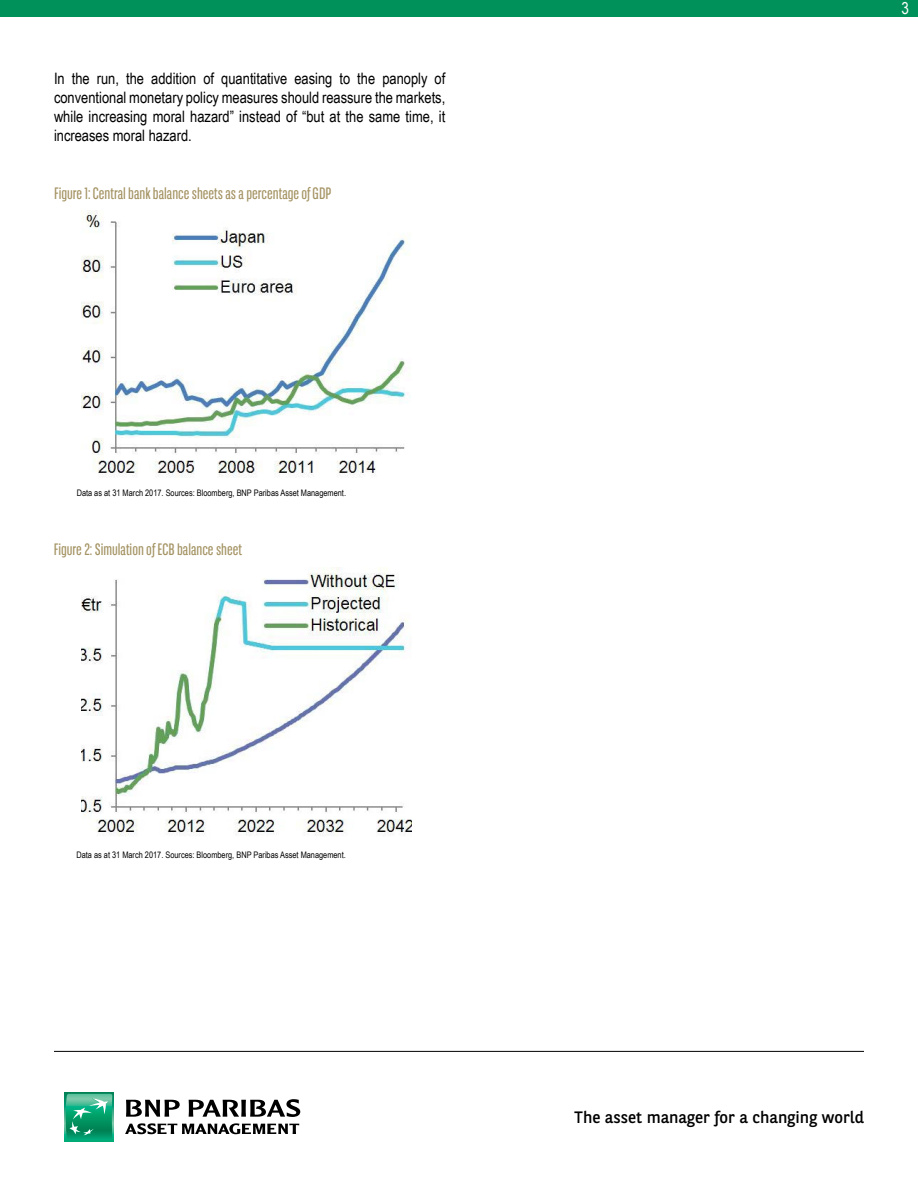
<style>
.page{position:relative;width:918px;height:1188px;background:#fff}
.page>*{position:absolute;margin:0;border:0;box-sizing:border-box;transform-origin:0 0}
.t1{font:16.5px "BNPP Sans Condensed";color:#a49363}
.t2{font:16.5px "BNPP Sans";color:#000}
.t3{font:16.5px "Arial Narrow";color:#fff}
.t4{font:15.75px/18.9px "Arial Narrow";color:#000;text-align:justify}
.t5{font:9px "Arial Narrow";color:#000}
</style>
<div class="page">
<div style="left:0;top:0;width:918px;height:16px;background:#00915a"></div>
<svg style="left:125px;top:1123px;width:174px;height:11px"></svg>
<svg style="left:126px;top:1100px;width:54px;height:17px"></svg>
<svg style="left:189px;top:1099px;width:111px;height:18px"></svg>
<div style="left:65px;top:1093px;width:48px;height:49px;background:#00ab77"></div>
<svg style="left:66px;top:1094px;width:46px;height:44px"></svg>
<hr style="left:54px;top:1051px;width:810px;height:1px;background:#000">
<img style="left:81px;top:211px;width:329px;height:267px">
<img style="left:81px;top:568px;width:330px;height:268px">
<p class="t4" style="left:54px;top:69px;width:393px">In the run, the addition of quantitative easing to the panoply of conventional monetary policy measures should reassure the markets, while increasing moral hazard” instead of “but at the same time, it increases moral hazard.</p>
<p class="t1" style="left:54px;top:182px;width:279px">Figure 1: Central bank balance sheets as a percentage of GDP</p>
<p class="t5" style="left:77px;top:486px;width:271px">Data as at 31 March 2017. Sources: Bloomberg, BNP Paribas Asset Management.</p>
<p class="t1" style="left:54px;top:539px;width:190px">Figure 2: Simulation of ECB balance sheet</p>
<p class="t5" style="left:76px;top:848px;width:271px">Data as at 31 March 2017. Sources: Bloomberg, BNP Paribas Asset Management.</p>
<p class="t3" style="left:901px;top:-4px;width:9px">3</p>
<p class="t2" style="left:574px;top:1106px;width:291px">The asset manager for a changing world</p>
</div>
